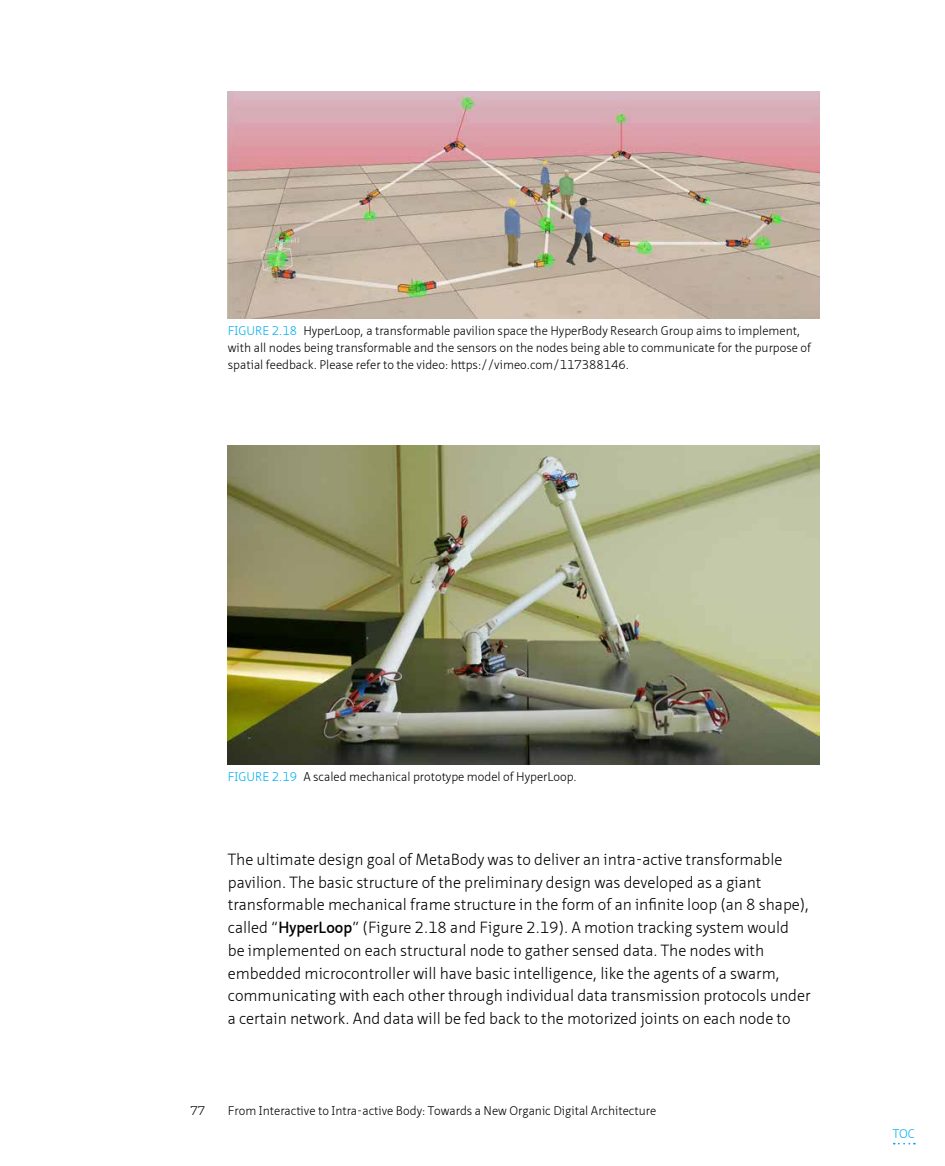
<style>
.page{position:relative;width:945px;height:1166px;background:#fff}
.page>*{position:absolute;margin:0;border:0;box-sizing:border-box;transform-origin:0 0}
.BODY_Normal{font:300 15.75px/22.8px "Neue Sans Pro";color:#000}
.t1{font:300 12.25px/17.2px "Neue Sans Pro";color:#000}
.t2{font:300 12.25px "Neue Sans Pro";color:#00aeef}
.s1{color:#00aeef}
.s2{font-weight:600}
</style>
<div class="page">
<img style="left:228px;top:91px;width:591px;height:227px">
<img style="left:228px;top:445px;width:591px;height:319px">
<svg style="left:894px;top:1142px;width:21px;height:2px"></svg>
<p class="t1" style="left:228px;top:322px;width:585px;text-indent:44px"><span class="s1">2.18</span> HyperLoop, a transformable pavilion space the HyperBody Research Group aims to implement, with all nodes being transformable and the sensors on the nodes being able to communicate for the purpose of spatial feedback. Please refer to the video: https://vimeo.com/117388146.</p>
<p class="t2" style="left:228px;top:323px;width:14px">Figure</p>
<p class="t2" style="left:228px;top:768px;width:14px">Figure</p>
<p class="t1" style="left:272px;top:768px;width:306px"><span class="s1">2.19</span> A scaled mechanical prototype model of HyperLoop.</p>
<p class="BODY_Normal" style="left:228px;top:847px;width:584px">The ultimate design goal of MetaBody was to deliver an intra-active transformable pavilion. The basic structure of the preliminary design was developed as a giant transformable mechanical frame structure in the form of an infinite loop (an 8 shape), called “<span class="s2">HyperLoop</span>” (Figure 2.18 and Figure 2.19). A motion tracking system would<br>be implemented on each structural node to gather sensed data. The nodes with embedded microcontroller will have basic intelligence, like the agents of a swarm, communicating with each other through individual data transmission protocols under a certain network. And data will be fed back to the motorized joints on each node to</p>
<p class="t1" style="left:190px;top:1102px;width:16px">77</p>
<p class="t1" style="left:228px;top:1102px;width:430px">From Interactive to Intra-active Body: Towards a New Organic Digital Architecture</p>
<p class="t2" style="left:893px;top:1125px;width:23px">TOC</p>
</div>
